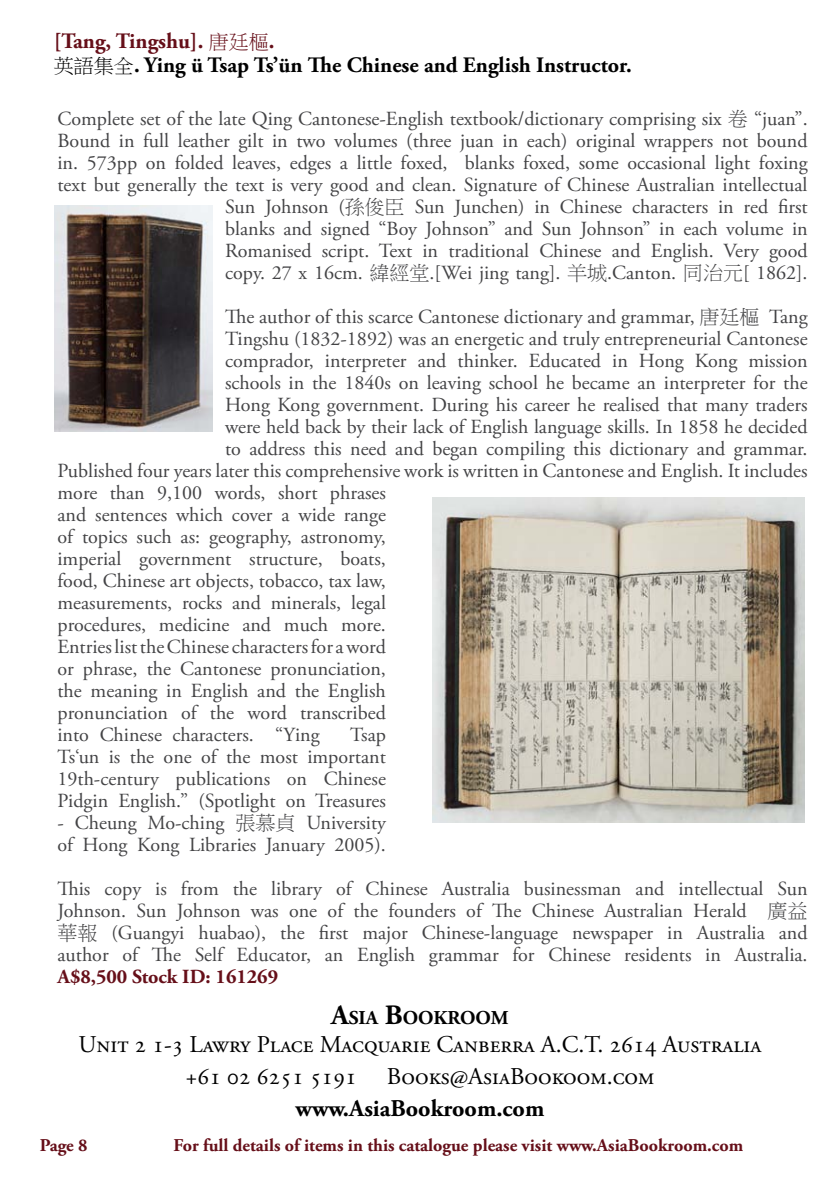
<style>
.page{position:relative;width:840px;height:1191px;background:#fff}
.page>*{position:absolute;margin:0;border:0;box-sizing:border-box;transform-origin:0 0}
.t1{font:24px/32px "Adobe Garamond Pro";color:#000}
.t2{font:700 24px "Adobe Garamond Pro";color:#000}
.t3{font:700 22px/24.2px "Adobe Garamond Pro";color:#000}
.t4{font:20px/22px "Adobe Garamond Pro";color:#434345;text-align:justify}
.t5{font:700 20px "Adobe Garamond Pro";color:#660f19}
.t6{font:700 19.6px "Adobe Garamond Pro";color:#000}
.t7{font:700 18px "Adobe Garamond Pro";color:#660f19}
.s1{color:#660f19}
.s2{font-family:"Ming Li U";font-weight:400;font-size:20px;color:#660f19}
.s3{font-family:"Ming Li U";font-weight:400;font-size:20px}
.s4{font-family:"Ming Li U"}
.s5{font-size:28px}
</style>
<div class="page">
<img style="left:432px;top:497px;width:371px;height:325px">
<img style="left:55px;top:205px;width:158px;height:227px">
<p class="t3" style="left:54px;top:30px;width:579px"><span class="s1">[Tang, Tingshu].</span> <span class="s2">唐廷樞</span><span class="s1">.<br></span><span class="s3">英語集全</span>. Ying ü Tsap Ts’ün The Chinese and English Instructor.</p>
<p class="t4" style="left:57px;top:108px;width:751px;text-align:right">Complete set of the late Qing Cantonese-English textbook/dictionary comprising six <span class="s4">卷</span> “juan”.<br>Bound in full leather gilt in two volumes (three juan in each) original wrappers not bound in. 573pp on folded leaves, edges a little foxed, blanks foxed, some occasional light foxing text but generally the text is very good and clean. Signature of Chinese Australian intellectual Sun Johnson (<span class="s4">孫俊臣</span> Sun Junchen) in Chinese characters in red first<br>blanks and signed “Boy Johnson” and Sun Johnson” in each volume in<br>Romanised script. Text in traditional Chinese and English. Very good<br>copy. 27 x 16cm. <span class="s4">緯經堂</span>.[Wei jing tang]. <span class="s4">羊城</span>.Canton. <span class="s4">同治元</span>[ 1862].</p>
<p class="t4" style="left:225px;top:306px;width:583px">The author of this scarce Cantonese dictionary and grammar, <span class="s4">唐廷樞</span> Tang</p>
<p class="t4" style="left:225px;top:328px;width:583px">Tingshu (1832-1892) was an energetic and truly entrepreneurial Cantonese</p>
<p class="t4" style="left:225px;top:350px;width:583px">comprador, interpreter and thinker. Educated in Hong Kong mission</p>
<p class="t4" style="left:225px;top:372px;width:583px">schools in the 1840s on leaving school he became an interpreter for the</p>
<p class="t4" style="left:225px;top:394px;width:583px">Hong Kong government. During his career he realised that many traders</p>
<p class="t4" style="left:225px;top:416px;width:583px">were held back by their lack of English language skills. In 1858 he decided</p>
<p class="t4" style="left:225px;top:438px;width:583px">to address this need and began compiling this dictionary and grammar.</p>
<p class="t4" style="left:57px;top:460px;width:751px">Published four years later this comprehensive work is written in Cantonese and English. It includes</p>
<p class="t4" style="left:57px;top:482px;width:330px">more than 9,100 words, short phrases</p>
<p class="t4" style="left:57px;top:504px;width:330px">and sentences which cover a wide range</p>
<p class="t4" style="left:57px;top:526px;width:330px">of topics such as: geography, astronomy,</p>
<p class="t4" style="left:57px;top:548px;width:330px">imperial government structure, boats,</p>
<p class="t4" style="left:57px;top:570px;width:330px">food, Chinese art objects, tobacco, tax law,</p>
<p class="t4" style="left:57px;top:592px;width:330px">measurements, rocks and minerals, legal</p>
<p class="t4" style="left:57px;top:614px;width:330px">procedures, medicine and much more.</p>
<p class="t4" style="left:57px;top:636px;width:329px">Entries list the Chinese characters for a word</p>
<p class="t4" style="left:57px;top:658px;width:330px">or phrase, the Cantonese pronunciation,</p>
<p class="t4" style="left:57px;top:680px;width:329px">the meaning in English and the English</p>
<p class="t4" style="left:57px;top:702px;width:330px">pronunciation of the word transcribed</p>
<p class="t4" style="left:57px;top:724px;width:263px">into Chinese characters. “Ying</p>
<p class="t4" style="left:57px;top:724px;width:330px;text-indent:292px">Tsap Ts‘un is the one of the most important 19th-century publications on Chinese Pidgin English.” (Spotlight on Treasures</p>
<p class="t4" style="left:57px;top:812px;width:330px">- Cheung Mo-ching <span class="s4">張慕貞</span> University of Hong Kong Libraries January 2005).</p>
<p class="t4" style="left:57px;top:878px;width:751px">This copy is from the library of Chinese Australia businessman and intellectual Sun Johnson. Sun Johnson was one of the founders of The Chinese Australian Herald <span class="s4">廣益華報</span> (Guangyi huabao), the first major Chinese-language newspaper in Australia and author of The Self Educator, an English grammar for Chinese residents in Australia.</p>
<p class="t5" style="left:57px;top:965px;width:222px">A$8,500 Stock ID: 161269</p>
<p class="t6" style="left:331px;top:1006px;width:179px"><span class="s5">A</span>SIA <span class="s5">B</span>OOKROOM</p>
<p class="t1" style="left:185px;top:1029px;width:577px;text-indent:-107px">Unit 2 1-3 Lawry Place Macquarie Canberra A.C.T. 2614 Australia +61 02 6251 5191</p>
<p class="t1" style="left:387px;top:1061px;width:269px">Books@AsiaBookoom.com</p>
<p class="t2" style="left:295px;top:1094px;width:250px">www.AsiaBookroom.com</p>
<p class="t7" style="left:40px;top:1135px;width:49px">Page 8</p>
<p class="t7" style="left:173px;top:1135px;width:571px">For full details of items in this catalogue please visit www.AsiaBookroom.com</p>
</div>
